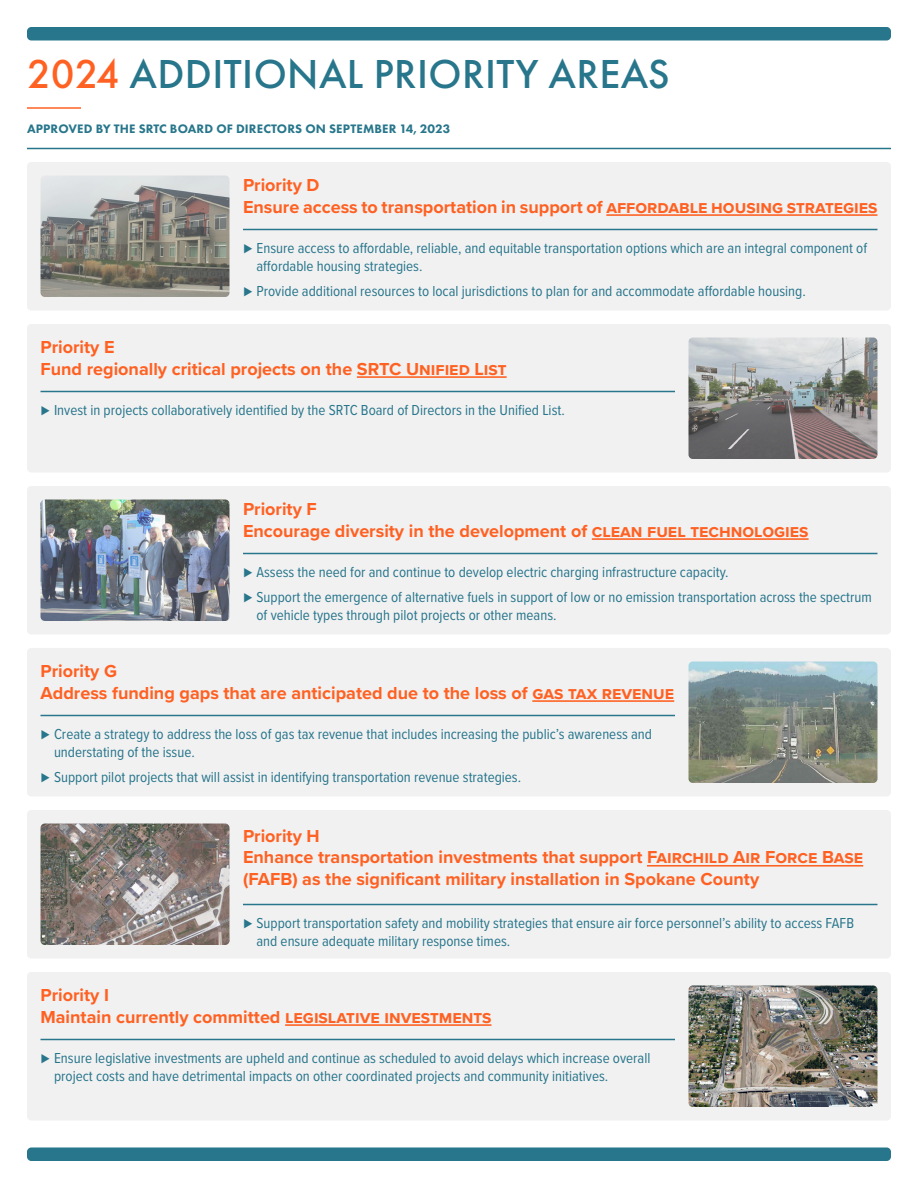
<style>
.page{position:relative;width:918px;height:1188px;background:#fff}
.page>*{position:absolute;margin:0;border:0;box-sizing:border-box;transform-origin:0 0}
.Leg_Priority_Title{font:500 42px "Futura PT";letter-spacing:.01em;color:#27768b}
.Additional_Priority_-_Header{font:700 18px/21.6px "Proxima Nova";color:#ff6122}
.Leg_Priority_-_Header{font:700 18px "Proxima Nova";color:#ff6122}
.t1{font:15px/18px "Proxima Nova Cond";color:#27768b}
.Leg_Priority_Subtitle{font:800 12.75px "Futura PT";letter-spacing:.01em;color:#27768b}
.s1{color:#ff6122}
.s2{font-weight:700;font-style:italic}
</style>
<div class="page">
<div style="left:27px;top:1148px;width:864px;height:13px;background:#27768b;border-radius:4px"></div>
<div style="left:27px;top:27px;width:864px;height:13px;background:#27768b;border-radius:4px"></div>
<div style="left:27px;top:810px;width:864px;height:148px;background:#f2f1f2;border-radius:4px"></div>
<div style="left:27px;top:648px;width:864px;height:148px;background:#f2f1f2;border-radius:4px"></div>
<div style="left:27px;top:486px;width:864px;height:148px;background:#f2f1f2;border-radius:4px"></div>
<div style="left:27px;top:324px;width:864px;height:148px;background:#f2f1f2;border-radius:4px"></div>
<div style="left:27px;top:162px;width:864px;height:148px;background:#f2f1f2;border-radius:4px"></div>
<div style="left:27px;top:972px;width:864px;height:149px;background:#f2f1f2;border-radius:4px"></div>
<img style="left:688px;top:986px;width:190px;height:121px">
<img style="left:40px;top:500px;width:190px;height:121px">
<img style="left:688px;top:662px;width:190px;height:121px">
<img style="left:40px;top:824px;width:190px;height:121px">
<img style="left:40px;top:176px;width:190px;height:121px">
<img style="left:688px;top:338px;width:190px;height:121px">
<hr style="left:647px;top:865px;width:216px;height:2px;background:#ff6122">
<hr style="left:606px;top:214px;width:271px;height:2px;background:#ff6122">
<hr style="left:357px;top:376px;width:150px;height:2px;background:#ff6122">
<hr style="left:592px;top:538px;width:217px;height:2px;background:#ff6122">
<hr style="left:532px;top:700px;width:142px;height:2px;background:#ff6122">
<hr style="left:285px;top:1024px;width:207px;height:2px;background:#ff6122">
<hr style="left:27px;top:148px;width:864px;height:1px;background:#27768b">
<hr style="left:243px;top:229px;width:635px;height:1px;background:#27768b">
<hr style="left:40px;top:391px;width:635px;height:1px;background:#27768b">
<hr style="left:243px;top:553px;width:635px;height:1px;background:#27768b">
<hr style="left:40px;top:715px;width:635px;height:1px;background:#27768b">
<hr style="left:243px;top:904px;width:635px;height:1px;background:#27768b">
<hr style="left:40px;top:1039px;width:635px;height:1px;background:#27768b">
<hr style="left:27px;top:107px;width:54px;height:2px;background:#ff6122">
<p class="Leg_Priority_Title" style="left:27px;top:49px;width:644px"><span class="s1">2024</span> ADDITIONAL PRIORITY AREAS</p>
<p class="Leg_Priority_Subtitle" style="left:27px;top:120px;width:425px">APPROVED BY THE SRTC BOARD OF DIRECTORS ON SEPTEMBER 14, 2023</p>
<p class="Additional_Priority_-_Header" style="left:243px;top:174px;width:78px">Priority D</p>
<p class="Additional_Priority_-_Header" style="left:243px;top:195px;width:636px">Ensure access to transportation in support of affordable housing strategies</p>
<p class="t1" style="left:256px;top:238px;width:612px;text-indent:-14px"><span class="s2">⊲</span> Ensure access to affordable, reliable, and equitable transportation options which are an integral component of affordable housing strategies.</p>
<p class="t1" style="left:243px;top:281px;width:564px"><span class="s2">⊲</span> Provide additional resources to local jurisdictions to plan for and accommodate affordable housing.</p>
<p class="Additional_Priority_-_Header" style="left:40px;top:336px;width:76px">Priority E</p>
<p class="Leg_Priority_-_Header" style="left:40px;top:355px;width:468px">Fund regionally critical projects on the SRTC Unified List</p>
<p class="t1" style="left:40px;top:400px;width:526px"><span class="s2">⊲</span> Invest in projects collaboratively identified by the SRTC Board of Directors in the Unified List.</p>
<p class="Additional_Priority_-_Header" style="left:243px;top:498px;width:75px">Priority F</p>
<p class="Additional_Priority_-_Header" style="left:243px;top:519px;width:567px">Encourage diversity in the development of clean fuel technologies</p>
<p class="t1" style="left:243px;top:562px;width:487px"><span class="s2">⊲</span> Assess the need for and continue to develop electric charging infrastructure capacity.</p>
<p class="t1" style="left:256px;top:587px;width:617px;text-indent:-14px"><span class="s2">⊲</span> Support the emergence of alternative fuels in support of low or no emission transportation across the spectrum of vehicle types through pilot projects or other means.</p>
<p class="Additional_Priority_-_Header" style="left:40px;top:660px;width:78px">Priority G</p>
<p class="Additional_Priority_-_Header" style="left:40px;top:681px;width:635px">Address funding gaps that are anticipated due to the loss of gas tax revenue</p>
<p class="t1" style="left:54px;top:724px;width:600px;text-indent:-14px"><span class="s2">⊲</span> Create a strategy to address the loss of gas tax revenue that includes increasing the public’s awareness and understating of the issue.</p>
<p class="t1" style="left:40px;top:767px;width:482px"><span class="s2">⊲</span> Support pilot projects that will assist in identifying transportation revenue strategies.</p>
<p class="Additional_Priority_-_Header" style="left:243px;top:824px;width:78px">Priority H</p>
<p class="Additional_Priority_-_Header" style="left:243px;top:846px;width:622px">Enhance transportation investments that support Fairchild Air Force Base (FAFB) as the significant military installation in Spokane County</p>
<p class="t1" style="left:256px;top:913px;width:599px;text-indent:-14px"><span class="s2">⊲</span> Support transportation safety and mobility strategies that ensure air force personnel’s ability to access FAFB and ensure adequate military response times.</p>
<p class="Additional_Priority_-_Header" style="left:40px;top:984px;width:70px">Priority I</p>
<p class="Additional_Priority_-_Header" style="left:40px;top:1005px;width:453px">Maintain currently committed legislative investments</p>
<p class="t1" style="left:54px;top:1048px;width:598px;text-indent:-14px"><span class="s2">⊲</span> Ensure legislative investments are upheld and continue as scheduled to avoid delays which increase overall project costs and have detrimental impacts on other coordinated projects and community initiatives.</p>
</div>
